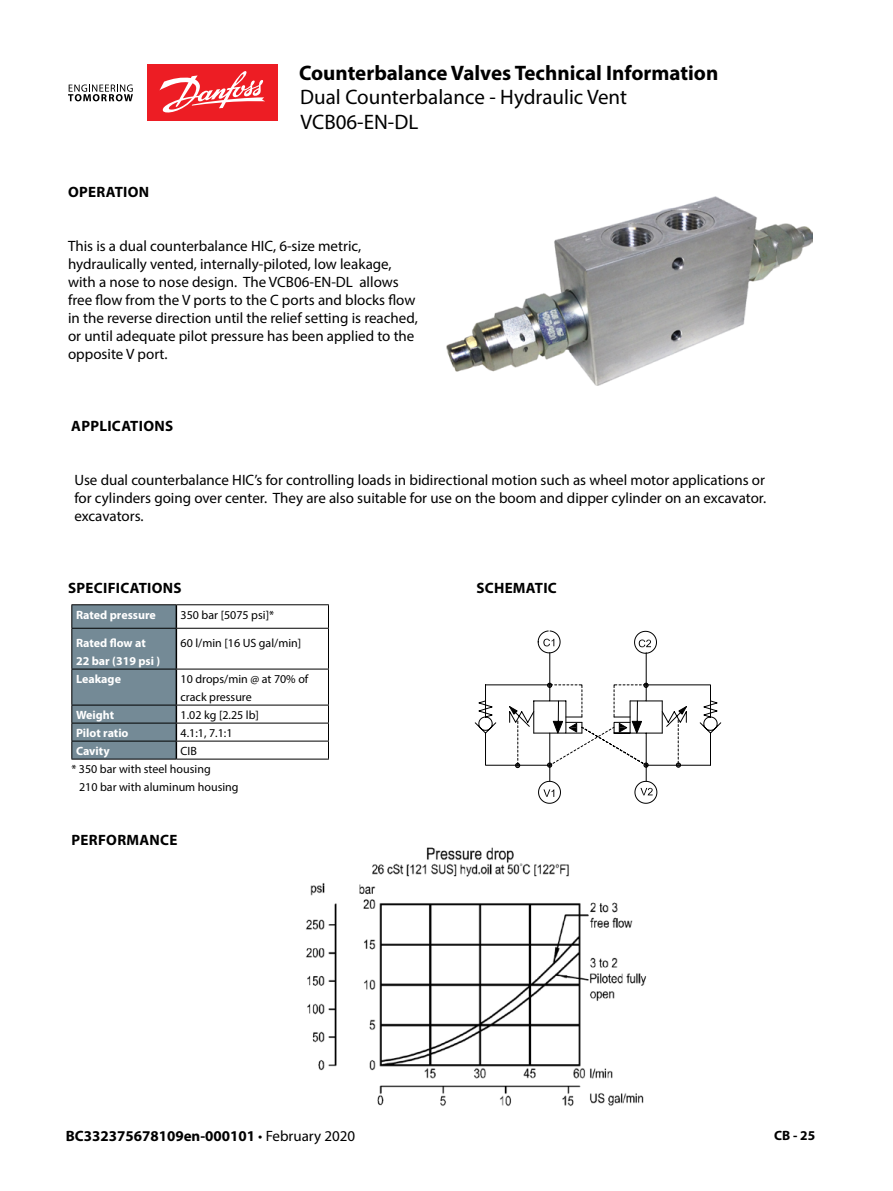
<style>
.page{position:relative;width:893px;height:1191px;background:#fff}
.page>*{position:absolute;margin:0;border:0;box-sizing:border-box;transform-origin:0 0}
.t1{font:21px "Myriad Pro";color:#000}
.t2{font:700 21px "Myriad Pro";color:#000}
.t3{font:15px/18px "Myriad Pro";color:#000}
.t4{font:700 15px "Myriad Pro";letter-spacing:.02em;color:#000}
.t5{font:700 15px "Myriad Pro";color:#000}
.t6{font:700 13.5px "Myriad Pro";color:#000}
.t7{font:12px/18px "Myriad Pro";color:#000}
.t8{font:700 12px/18px "Myriad Pro";color:#fff}
.s1{font-weight:400}
</style>
<div class="page">
<svg style="left:475px;top:631px;width:246px;height:172px"></svg>
<div style="left:148px;top:64px;width:130px;height:57px;background:#ed1d24"></div>
<svg style="left:68px;top:84px;width:65px;height:17px"></svg>
<svg style="left:159px;top:71px;width:106px;height:42px"></svg>
<img style="left:306px;top:847px;width:341px;height:260px">
<hr style="left:176px;top:604px;width:153px;height:1px;background:#000">
<svg style="left:328px;top:605px;width:1px;height:23px"></svg>
<hr style="left:176px;top:628px;width:153px;height:1px;background:#000">
<hr style="left:328px;top:628px;width:1px;height:40px;background:#000">
<hr style="left:176px;top:668px;width:153px;height:1px;background:#000">
<hr style="left:328px;top:669px;width:1px;height:35px;background:#000">
<hr style="left:176px;top:704px;width:153px;height:1px;background:#000">
<hr style="left:176px;top:722px;width:153px;height:1px;background:#000">
<hr style="left:176px;top:740px;width:153px;height:1px;background:#000">
<svg style="left:328px;top:705px;width:1px;height:53px"></svg>
<hr style="left:176px;top:758px;width:153px;height:1px;background:#000">
<hr style="left:71px;top:604px;width:105px;height:1px;background:#000">
<svg style="left:71px;top:605px;width:106px;height:154px;background:#6e838e"></svg>
<hr style="left:71px;top:758px;width:105px;height:1px;background:#000">
<img style="left:446px;top:196px;width:366px;height:189px">
<h1 class="t2" style="left:299px;top:59px;width:421px">Counterbalance Valves Technical Information</h1>
<h1 class="t1" style="left:300px;top:84px;width:328px">Dual Counterbalance - Hydraulic Vent</h1>
<p class="t4" style="left:68px;top:182px;width:83px">OPERATION</p>
<h1 class="t1" style="left:300px;top:109px;width:119px">VCB06-EN-DL</h1>
<p class="t3" style="left:68px;top:236px;width:351px">This is a dual counterbalance HIC, 6-size metric, hydraulically vented, internally-piloted, low leakage, with a nose to nose design. The VCB06-EN-DL allows free flow from the V ports to the C ports and blocks flow in the reverse direction until the relief setting is reached, or until adequate pilot pressure has been applied to the opposite V port.</p>
<p class="t4" style="left:71px;top:416px;width:103px">APPLICATIONS</p>
<p class="t3" style="left:74px;top:470px;width:693px;text-align:justify">Use dual counterbalance HIC’s for controlling loads in bidirectional motion such as wheel motor applications or for cylinders going over center. They are also suitable for use on the boom and dipper cylinder on an excavator. excavators.</p>
<p class="t4" style="left:68px;top:578px;width:115px">SPECIFICATIONS</p>
<p class="t4" style="left:476px;top:578px;width:82px">SCHEMATIC</p>
<p class="t8" style="left:76px;top:605px;width:81px">Rated pressure</p>
<p class="t7" style="left:181px;top:606px;width:95px">350 bar [5075 psi]*</p>
<p class="t8" style="left:76px;top:633px;width:86px">Rated flow at<br>22 bar (319 psi )</p>
<p class="t7" style="left:181px;top:633px;width:122px">60 l/min [16 US gal/min]</p>
<p class="t8" style="left:76px;top:669px;width:46px">Leakage</p>
<p class="t7" style="left:181px;top:669px;width:129px">10 drops/min @ at 70% of crack pressure</p>
<p class="t8" style="left:76px;top:705px;width:40px">Weight</p>
<p class="t7" style="left:181px;top:705px;width:80px">1.02 kg [2.25 lb]</p>
<p class="t8" style="left:76px;top:723px;width:54px">Pilot ratio</p>
<p class="t7" style="left:181px;top:723px;width:53px">4.1:1, 7.1:1</p>
<p class="t8" style="left:76px;top:741px;width:35px">Cavity</p>
<p class="t7" style="left:181px;top:741px;width:18px">CIB</p>
<p class="t7" style="left:71px;top:759px;width:141px">* 350 bar with steel housing</p>
<p class="t7" style="left:79px;top:777px;width:161px">210 bar with aluminum housing</p>
<p class="t4" style="left:72px;top:830px;width:107px">PERFORMANCE</p>
<p class="t5" style="left:66px;top:1126px;width:291px">BC332375678109en-000101 <span class="s1">• February 2020</span></p>
<p class="t6" style="left:774px;top:1126px;width:42px">CB - 25</p>
</div>
